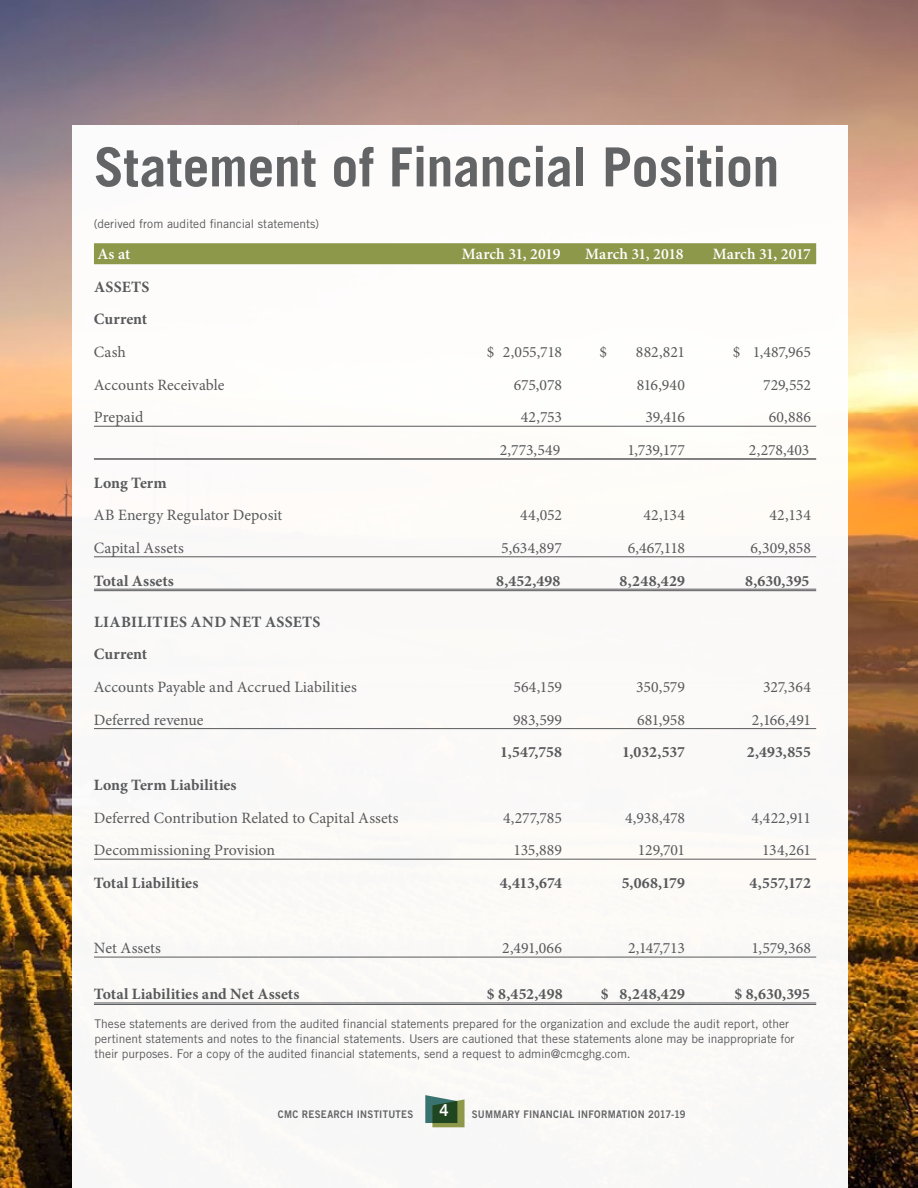
<style>
.page{position:relative;width:918px;height:1188px;background:#fff}
.page>*{position:absolute;margin:0;border:0;box-sizing:border-box;transform-origin:0 0}
.t1{font:700 54px "Trade Gothic";letter-spacing:-.01em;color:#636466}
.Cover_SubTitle{font:16.5px "Trade Gothic Bold Two";color:#fff;scale:.92 1}
.Table{font:15.75px "Minion Pro";color:#58595b}
.Table_thin_rule{font:15.75px "Minion Pro";color:#58595b}
.Table-2{font:700 15.75px "Minion Pro";letter-spacing:.005em;color:#58595b}
.Table_double_thick_r{font:700 15.75px "Minion Pro";letter-spacing:.005em;color:#58595b}
.Table_head{font:600 15.75px "Minion Pro";color:#fff}
.Table_thick_rule{font:15.75px "Minion Pro";letter-spacing:-.01em;color:#58595b}
.Table-3{font:700 15.75px "Minion Pro";letter-spacing:.025em;color:#58595b}
.small_sans_serif{font:12px/15px "Trade Gothic";color:#58595b}
.Cover_SubTitle-2{font:10.5px "Trade Gothic Bold Two";letter-spacing:.03em;color:#636466;scale:.92 1}
</style>
<div class="page">
<img style="left:0;top:0;width:918px;height:1188px">
<div style="left:72px;top:125px;width:776px;height:1063px;background:#fcfaf8"></div>
<div style="left:94px;top:243px;width:722px;height:21px;background:#8e984a"></div>
<hr style="left:94px;top:426px;width:722px;height:1px;background:#58595b">
<hr style="left:94px;top:458px;width:722px;height:2px;background:#58595b">
<hr style="left:94px;top:556px;width:722px;height:1px;background:#58595b">
<hr style="left:94px;top:589px;width:722px;height:1px;background:#58595b">
<hr style="left:94px;top:590px;width:722px;height:1px;background:#58595b">
<hr style="left:94px;top:728px;width:722px;height:1px;background:#58595b">
<hr style="left:94px;top:859px;width:722px;height:1px;background:#58595b">
<hr style="left:94px;top:957px;width:722px;height:1px;background:#58595b">
<hr style="left:94px;top:1003px;width:722px;height:1px;background:#58595b">
<hr style="left:94px;top:1004px;width:722px;height:1px;background:#58595b">
<svg style="left:425px;top:1095px;width:40px;height:32px"></svg>
<h1 class="t1" style="left:94px;top:134px;width:687px">Statement of Financial Position</h1>
<p class="small_sans_serif" style="left:94px;top:216px;width:227px">(derived from audited financial statements)</p>
<p class="Table_head" style="left:97px;top:243px;width:34px">As at</p>
<p class="Table_head" style="left:462px;top:243px;width:100px">March 31, 2019</p>
<p class="Table_head" style="left:585px;top:243px;width:100px">March 31, 2018</p>
<p class="Table_head" style="left:713px;top:243px;width:100px">March 31, 2017</p>
<p class="Table-2" style="left:94px;top:276px;width:57px">ASSETS</p>
<p class="Table-2" style="left:94px;top:308px;width:55px">Current</p>
<p class="Table" style="left:94px;top:342px;width:34px">Cash</p>
<p class="Table" style="left:487px;top:342px;width:77px">$ 2,055,718</p>
<p class="Table" style="left:599px;top:342px;width:9px">$</p>
<p class="Table" style="left:636px;top:342px;width:50px">882,821</p>
<p class="Table" style="left:733px;top:342px;width:80px">$ 1,487,965</p>
<p class="Table" style="left:94px;top:374px;width:132px">Accounts Receivable</p>
<p class="Table" style="left:514px;top:374px;width:50px">675,078</p>
<p class="Table" style="left:637px;top:374px;width:49px">816,940</p>
<p class="Table" style="left:763px;top:374px;width:49px">729,552</p>
<p class="Table_thin_rule" style="left:94px;top:407px;width:51px">Prepaid</p>
<p class="Table_thin_rule" style="left:521px;top:407px;width:43px">42,753</p>
<p class="Table_thin_rule" style="left:645px;top:407px;width:41px">39,416</p>
<p class="Table_thin_rule" style="left:769px;top:407px;width:44px">60,886</p>
<p class="Table_thick_rule" style="left:500px;top:439px;width:62px">2,773,549</p>
<p class="Table_thick_rule" style="left:627px;top:439px;width:59px">1,739,177</p>
<p class="Table_thick_rule" style="left:749px;top:439px;width:62px">2,278,403</p>
<p class="Table-2" style="left:94px;top:472px;width:74px">Long Term</p>
<p class="Table" style="left:94px;top:505px;width:190px">AB Energy Regulator Deposit</p>
<p class="Table" style="left:520px;top:505px;width:43px">44,052</p>
<p class="Table" style="left:643px;top:505px;width:43px">42,134</p>
<p class="Table" style="left:769px;top:505px;width:43px">42,134</p>
<p class="Table_thin_rule" style="left:94px;top:537px;width:92px">Capital Assets</p>
<p class="Table_thin_rule" style="left:501px;top:537px;width:62px">5,634,897</p>
<p class="Table_thin_rule" style="left:628px;top:537px;width:59px">6,467,118</p>
<p class="Table_thin_rule" style="left:750px;top:537px;width:62px">6,309,858</p>
<p class="Table_double_thick_r" style="left:94px;top:569px;width:81px">Total Assets</p>
<p class="Table_double_thick_r" style="left:496px;top:569px;width:66px">8,452,498</p>
<p class="Table_double_thick_r" style="left:620px;top:569px;width:67px">8,248,429</p>
<p class="Table_double_thick_r" style="left:745px;top:569px;width:66px">8,630,395</p>
<p class="Table-3" style="left:94px;top:611px;width:228px">LIABILITIES AND NET ASSETS</p>
<p class="Table-2" style="left:94px;top:643px;width:55px">Current</p>
<p class="Table" style="left:94px;top:677px;width:264px">Accounts Payable and Accrued Liabilities</p>
<p class="Table" style="left:513px;top:677px;width:50px">564,159</p>
<p class="Table" style="left:636px;top:677px;width:50px">350,579</p>
<p class="Table" style="left:763px;top:677px;width:49px">327,364</p>
<p class="Table_thin_rule" style="left:94px;top:709px;width:111px">Deferred revenue</p>
<p class="Table_thin_rule" style="left:513px;top:709px;width:50px">983,599</p>
<p class="Table_thin_rule" style="left:637px;top:709px;width:49px">681,958</p>
<p class="Table_thin_rule" style="left:752px;top:709px;width:61px">2,166,491</p>
<p class="Table-2" style="left:500px;top:741px;width:63px">1,547,758</p>
<p class="Table-2" style="left:622px;top:741px;width:64px">1,032,537</p>
<p class="Table-2" style="left:747px;top:741px;width:66px">2,493,855</p>
<p class="Table-2" style="left:94px;top:774px;width:144px">Long Term Liabilities</p>
<p class="Table" style="left:94px;top:807px;width:306px">Deferred Contribution Related to Capital Assets</p>
<p class="Table" style="left:503px;top:807px;width:60px">4,277,785</p>
<p class="Table" style="left:625px;top:807px;width:61px">4,938,478</p>
<p class="Table" style="left:752px;top:807px;width:61px">4,422,911</p>
<p class="Table_thin_rule" style="left:94px;top:840px;width:183px">Decommissioning Provision</p>
<p class="Table_thin_rule" style="left:513px;top:840px;width:50px">135,889</p>
<p class="Table_thin_rule" style="left:638px;top:840px;width:49px">129,701</p>
<p class="Table_thin_rule" style="left:762px;top:840px;width:50px">134,261</p>
<p class="Table-2" style="left:94px;top:872px;width:106px">Total Liabilities</p>
<p class="Table-2" style="left:500px;top:872px;width:64px">4,413,674</p>
<p class="Table-2" style="left:622px;top:872px;width:65px">5,068,179</p>
<p class="Table-2" style="left:750px;top:872px;width:63px">4,557,172</p>
<p class="Table_thin_rule" style="left:94px;top:938px;width:69px">Net Assets</p>
<p class="Table_thin_rule" style="left:502px;top:938px;width:61px">2,491,066</p>
<p class="Table_thin_rule" style="left:628px;top:938px;width:58px">2,147,713</p>
<p class="Table_thin_rule" style="left:751px;top:938px;width:61px">1,579,368</p>
<p class="Table_double_thick_r" style="left:94px;top:983px;width:207px">Total Liabilities and Net Assets</p>
<p class="Table_double_thick_r" style="left:487px;top:983px;width:77px">$ 8,452,498</p>
<p class="Table_double_thick_r" style="left:601px;top:983px;width:86px">$ 8,248,429</p>
<p class="Table_double_thick_r" style="left:734px;top:983px;width:77px">$ 8,630,395</p>
<p class="small_sans_serif" style="left:94px;top:1016px;width:702px">These statements are derived from the audited financial statements prepared for the organization and exclude the audit report, other pertinent statements and notes to the financial statements. Users are cautioned that these statements alone may be inappropriate for their purposes. For a copy of the audited financial statements, send a request to admin@cmcghg.com.</p>
<p class="Cover_SubTitle" style="left:439px;top:1100px;width:12px">4</p>
<p class="Cover_SubTitle-2" style="left:278px;top:1108px;width:149px">CMC RESEARCH INSTITUTES</p>
<p class="Cover_SubTitle-2" style="left:472px;top:1108px;width:234px">SUMMARY FINANCIAL INFORMATION 2017-19</p>
</div>
